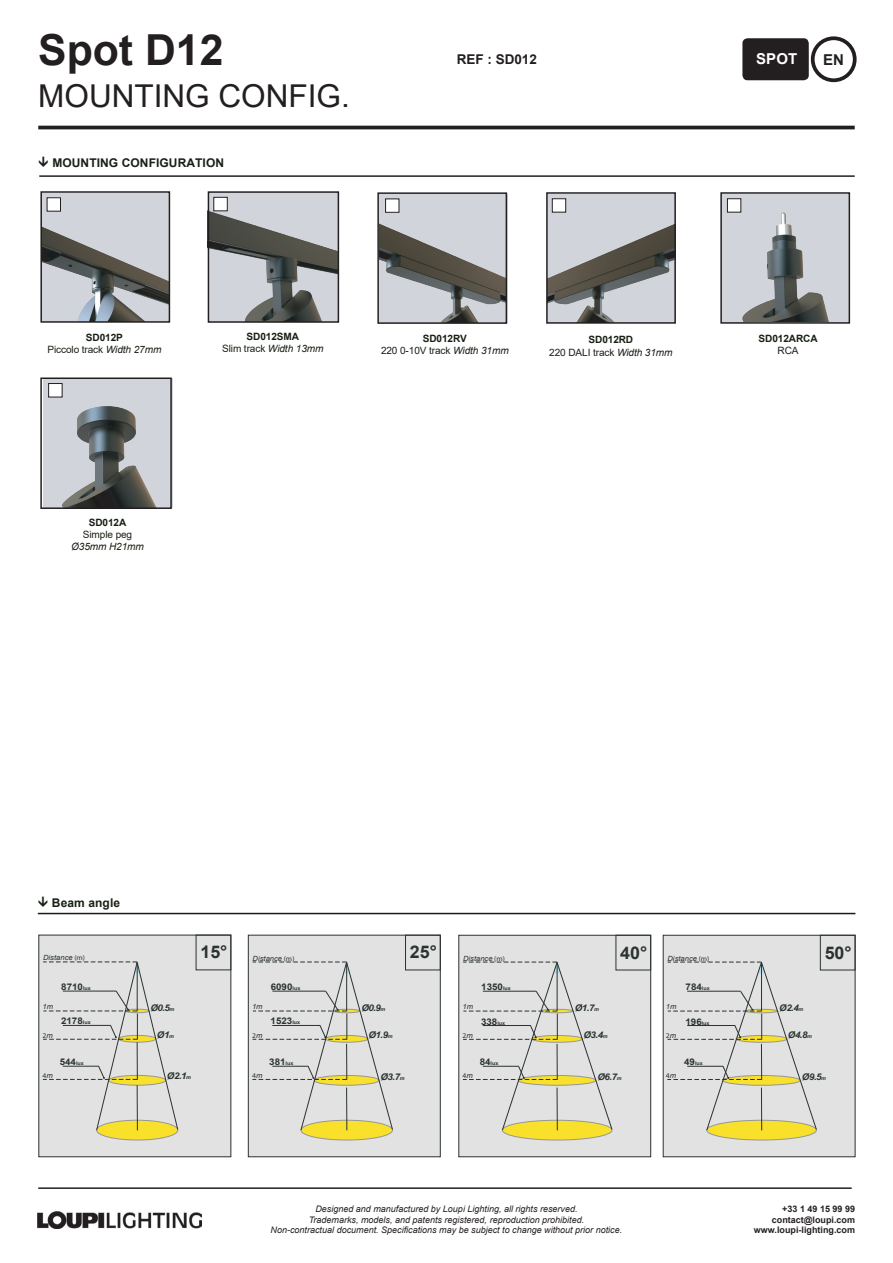
<style>
.page{position:relative;width:893px;height:1263px;background:#fff}
.page>*{position:absolute;margin:0;border:0;box-sizing:border-box;transform-origin:0 0}
.t1{font:700 42.75px "Arial";color:#231f20}
.t2{font:31.5px "Arial";color:#231f20}
.t3{font:700 17.4px "Arial";color:#2a3330}
.t4{font:700 17.4px "Arial";color:#29322f}
.t5{font:700 15px "Arial";letter-spacing:.005em;color:#fff}
.t6{font:700 15px "Arial";color:#231f20}
.t7{font:700 13.5px "Arial";color:#231f20}
.t8{font:700 12px "Arial";letter-spacing:.005em;color:#182014}
.t9{font:10.05px/12px "Arial";letter-spacing:-.01em;color:#182014;text-align:center}
.t10{font:700 10.05px "Arial";letter-spacing:-.01em;color:#182014}
.t11{font:italic 10.05px "Arial";letter-spacing:-.01em;color:#182014}
.t12{font:700 9.15px "Arial";color:#2a3330;scale:1.07 1}
.t13{font:italic 700 9.15px "Arial";letter-spacing:-.05em;color:#2a3330;scale:1.07 1}
.t14{font:italic 9px/10.8px "Arial";color:#231f20;text-align:center}
.t15{font:700 9px/10.8px "Arial";color:#231f20;text-align:right}
.t16{font:italic 7.2px "Arial";color:#2a3330;scale:1.07 1}
.t17{font:7.2px "Myriad Pro";color:#2a3330;scale:1.07 1}
.t18{font:700 5.1px "Arial";color:#2a3330;scale:1.07 1}
.s1{font-weight:700}
.s2{font-style:italic}
.s3{font-family:"Myriad Pro";font-style:normal}
.s4{font-size:5.1px}
.s5{font-family:"Arial";font-style:italic}
.s6{font-size:9.15px}
</style>
<div class="page">
<hr style="left:38px;top:126px;width:817px;height:3px;background:#231f20">
<div style="left:811px;top:36px;width:46px;height:46px;border:4px solid #231f20;border-radius:50%"></div>
<div style="left:742px;top:38px;width:67px;height:42px;background:#231f20;border-radius:5px"></div>
<img style="left:38px;top:1211px;width:163px;height:17px">
<hr style="left:38px;top:1187px;width:814px;height:2px;background:#231f20">
<div style="left:38px;top:935px;width:193px;height:222px;background:#e1e2e1"></div>
<div style="left:96px;top:1120px;width:82px;height:20px;background:#f9e12b;border:1px solid #959798;border-radius:50%"></div>
<svg style="left:43px;top:961px;width:135px;height:170px"></svg>
<hr style="left:63px;top:991px;width:53px;height:1px;background:#2a3330">
<div style="left:196px;top:935px;width:35px;height:35px;border:1px solid #2a3330"></div>
<div style="left:248px;top:935px;width:193px;height:222px;background:#e1e2e1;border:1px solid #2a3330"></div>
<div style="left:301px;top:1120px;width:92px;height:20px;background:#f9e12b;border:1px solid #959798;border-radius:50%"></div>
<svg style="left:252px;top:961px;width:141px;height:170px"></svg>
<hr style="left:272px;top:991px;width:54px;height:1px;background:#2a3330">
<div style="left:405px;top:935px;width:36px;height:35px;border:1px solid #2a3330"></div>
<div style="left:458px;top:935px;width:193px;height:222px;background:#e1e2e1;border:1px solid #2a3330"></div>
<div style="left:502px;top:1120px;width:110px;height:20px;background:#f9e12b;border:1px solid #959798;border-radius:50%"></div>
<svg style="left:463px;top:961px;width:149px;height:170px"></svg>
<hr style="left:483px;top:991px;width:53px;height:1px;background:#2a3330">
<div style="left:616px;top:935px;width:35px;height:35px;border:1px solid #2a3330"></div>
<div style="left:663px;top:935px;width:192px;height:222px;background:#e1e2e1;border:1px solid #2a3330"></div>
<div style="left:706px;top:1120px;width:111px;height:20px;background:#f9e12b;border:1px solid #959798;border-radius:50%"></div>
<svg style="left:667px;top:961px;width:150px;height:170px"></svg>
<hr style="left:687px;top:991px;width:53px;height:1px;background:#2a3330">
<div style="left:820px;top:935px;width:35px;height:35px;border:1px solid #2a3330"></div>
<hr style="left:39px;top:175px;width:816px;height:2px;background:#231f20">
<img style="left:43px;top:194px;width:124px;height:126px">
<img style="left:724px;top:195px;width:123px;height:126px">
<div style="left:47px;top:198px;width:13px;height:13px;background:#fff"></div>
<div style="left:47px;top:197px;width:14px;height:15px;border:1px solid #221f20"></div>
<div style="left:727px;top:199px;width:14px;height:13px;background:#fff"></div>
<div style="left:727px;top:198px;width:14px;height:14px;border:1px solid #221f20"></div>
<div style="left:40px;top:191px;width:130px;height:132px;border:2px solid #221f21"></div>
<div style="left:720px;top:192px;width:130px;height:132px;border:2px solid #221f21"></div>
<svg style="left:43px;top:378px;width:130px;height:130px;background:#a6a9ac"></svg>
<div style="left:49px;top:383px;width:13px;height:14px;background:#fff"></div>
<div style="left:48px;top:383px;width:15px;height:14px;border:1px solid #221f20"></div>
<div style="left:40px;top:377px;width:132px;height:132px;border:2px solid #221f21"></div>
<img style="left:211px;top:194px;width:125px;height:126px">
<div style="left:214px;top:197px;width:13px;height:14px;background:#fff"></div>
<div style="left:213px;top:197px;width:15px;height:14px;border:1px solid #221f20"></div>
<div style="left:208px;top:191px;width:131px;height:132px;border:2px solid #221f21"></div>
<img style="left:380px;top:195px;width:124px;height:126px">
<div style="left:386px;top:199px;width:13px;height:13px;background:#fff"></div>
<div style="left:385px;top:198px;width:14px;height:15px;border:1px solid #221f20"></div>
<div style="left:377px;top:192px;width:130px;height:132px;border:2px solid #221f21"></div>
<img style="left:549px;top:195px;width:124px;height:126px">
<div style="left:552px;top:199px;width:14px;height:13px;background:#fff"></div>
<div style="left:552px;top:198px;width:14px;height:14px;border:1px solid #221f20"></div>
<div style="left:546px;top:192px;width:130px;height:132px;border:2px solid #221f21"></div>
<hr style="left:38px;top:913px;width:817px;height:1px;background:#191d15">
<h1 class="t1" style="left:38px;top:19px;width:187px">Spot D12</h1>
<h2 class="t2" style="left:38px;top:74px;width:313px">MOUNTING CONFIG.</h2>
<h3 class="t8" style="left:52px;top:155px;width:173px">MOUNTING CONFIGURATION</h3>
<h3 class="t7" style="left:457px;top:50px;width:82px">REF : SD012</h3>
<h3 class="t5" style="left:755px;top:48px;width:43px">RSPOT</h3>
<h3 class="t5" style="left:766px;top:49px;width:36px">AILS</h3>
<h3 class="t6" style="left:823px;top:49px;width:22px">EN</h3>
<p class="t9" style="left:222px;top:330px;width:103px"><span class="s1">SD012SMA<br></span>Slim track <span class="s2">Width 13mm</span></p>
<p class="t9" style="left:381px;top:333px;width:129px"><span class="s1">SD012RV<br></span>220 0-10V track <span class="s2">Width 31mm</span></p>
<p class="t9" style="left:549px;top:334px;width:125px"><span class="s1">SD012RD<br></span>220 DALI track <span class="s2">Width 31mm</span></p>
<p class="t9" style="left:47px;top:331px;width:115px"><span class="s1">SD012P<br></span>Piccolo track <span class="s2">Width 27mm</span></p>
<p class="t10" style="left:759px;top:331px;width:60px">SD012ARCA</p>
<p class="t9" style="left:778px;top:344px;width:23px">RCA</p>
<p class="t10" style="left:89px;top:516px;width:39px">SD012A</p>
<p class="t9" style="left:83px;top:529px;width:51px">Simple peg</p>
<p class="t11" style="left:71px;top:540px;width:74px">Ø35mm H21mm</p>
<h3 class="t8" style="left:52px;top:894px;width:70px">Beam angle</h3>
<p class="t16" style="left:43px;top:953px;width:41px">Distance <span class="s3">(m)</span></p>
<h3 class="t4" style="left:193px;top:935px;width:28px">10°</h3>
<h3 class="t3" style="left:200px;top:940px;width:29px">15°</h3>
<p class="t16" style="left:253px;top:953px;width:41px">Distance <span class="s3">(m)</span></p>
<h3 class="t3" style="left:410px;top:940px;width:29px">25°</h3>
<p class="t16" style="left:463px;top:953px;width:41px">Distance <span class="s3">(m)</span></p>
<h3 class="t3" style="left:620px;top:940px;width:29px">40°</h3>
<p class="t16" style="left:667px;top:953px;width:41px">Distance <span class="s3">(m)</span></p>
<h3 class="t3" style="left:825px;top:940px;width:29px">50°</h3>
<p class="t12" style="left:61px;top:980px;width:29px">8710<span class="s4">lux</span></p>
<p class="t12" style="left:271px;top:980px;width:29px">6090<span class="s4">lux</span></p>
<p class="t12" style="left:481px;top:980px;width:29px">1350<span class="s4">lux</span></p>
<p class="t12" style="left:686px;top:980px;width:24px">784<span class="s4">lux</span></p>
<p class="t16" style="left:43px;top:1002px;width:11px">1m</p>
<p class="t17" style="left:43px;top:1031px;width:11px">2<span class="s5">m</span></p>
<p class="t17" style="left:43px;top:1071px;width:11px">4<span class="s5">m</span></p>
<p class="t12" style="left:61px;top:1015px;width:29px">2178<span class="s4">lux</span></p>
<p class="t12" style="left:60px;top:1055px;width:24px">544<span class="s4">lux</span></p>
<p class="t13" style="left:150px;top:1001px;width:24px">Ø0.5<span class="s4">m</span></p>
<p class="t13" style="left:157px;top:1029px;width:17px">Ø1<span class="s4">m</span></p>
<p class="t13" style="left:167px;top:1070px;width:24px">Ø2.1<span class="s4">m</span></p>
<p class="t16" style="left:252px;top:1002px;width:11px">1m</p>
<p class="t17" style="left:252px;top:1031px;width:11px">2<span class="s5">m</span></p>
<p class="t17" style="left:252px;top:1071px;width:11px">4<span class="s5">m</span></p>
<p class="t12" style="left:271px;top:1015px;width:29px">1523<span class="s4">lux</span></p>
<p class="t12" style="left:269px;top:1055px;width:24px">381<span class="s4">lux</span></p>
<p class="t13" style="left:361px;top:1002px;width:24px">Ø0.9<span class="s4">m</span></p>
<p class="t13" style="left:368px;top:1029px;width:24px">Ø1.9<span class="s4">m</span></p>
<p class="t13" style="left:380px;top:1071px;width:24px">Ø3.7<span class="s4">m</span></p>
<p class="t16" style="left:463px;top:1002px;width:11px">1m</p>
<p class="t17" style="left:463px;top:1031px;width:11px">2<span class="s5">m</span></p>
<p class="t17" style="left:463px;top:1071px;width:11px">4<span class="s5">m</span></p>
<p class="t12" style="left:481px;top:1015px;width:24px">338<span class="s4">lux</span></p>
<p class="t18" style="left:480px;top:1059px;width:19px"><span class="s6">84</span>lux</p>
<p class="t13" style="left:575px;top:1002px;width:24px">Ø1.7<span class="s4">m</span></p>
<p class="t13" style="left:583px;top:1029px;width:24px">Ø3.4<span class="s4">m</span></p>
<p class="t13" style="left:597px;top:1071px;width:24px">Ø6.7<span class="s4">m</span></p>
<p class="t16" style="left:666px;top:1002px;width:11px">1m</p>
<p class="t17" style="left:666px;top:1031px;width:11px">2<span class="s5">m</span></p>
<p class="t17" style="left:666px;top:1071px;width:11px">4<span class="s5">m</span></p>
<p class="t12" style="left:685px;top:1015px;width:24px">196<span class="s4">lux</span></p>
<p class="t18" style="left:684px;top:1059px;width:19px"><span class="s6">49</span>lux</p>
<p class="t13" style="left:779px;top:1002px;width:24px">Ø2.4<span class="s4">m</span></p>
<p class="t13" style="left:788px;top:1029px;width:24px">Ø4.8<span class="s4">m</span></p>
<p class="t13" style="left:802px;top:1071px;width:24px">Ø9.5<span class="s4">m</span></p>
<p class="t14" style="left:271px;top:1203px;width:353px">Designed and manufactured by Loupi Lighting, all rights reserved.<br>Trademarks, models, and patents registered, reproduction prohibited.<br>Non-contractual document. Specifications may be subject to change without prior notice.</p>
<p class="t15" style="left:754px;top:1203px;width:103px">+33 1 49 15 99 99 contact@loupi.com www.loupi-lighting.com</p>
</div>
